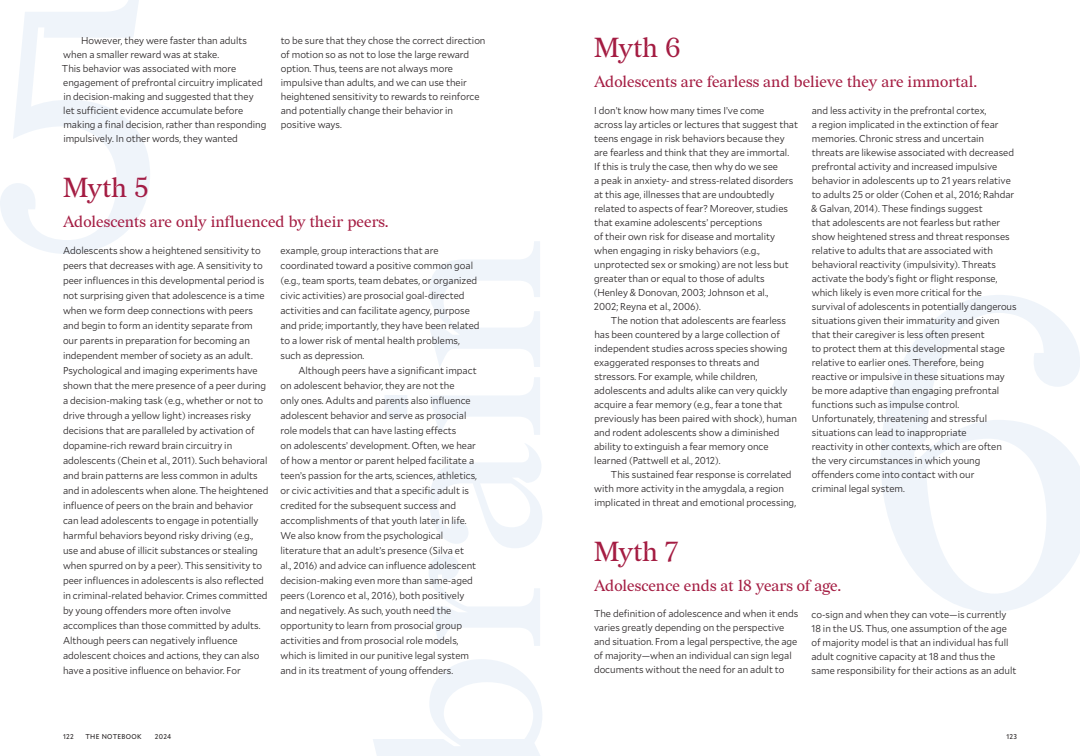
<style>
.page{position:relative;width:1080px;height:756px;background:#fff}
.page>*{position:absolute;margin:0;border:0;box-sizing:border-box;transform-origin:0 0}
.t1{font:27.5px "Redaction";letter-spacing:-.01em;color:#a41c42}
.t2{font:16px "Redaction";color:#a41c42}
.t3{font:300 10px/14px "Mallory Compact";color:#231f20}
.t4{font:7px "Mallory Compact";letter-spacing:.04em;color:#231f20}
</style>
<div class="page">
<svg style="left:373px;top:241px;width:169px;height:515px"></svg>
<svg style="left:881px;top:295px;width:199px;height:317px"></svg>
<svg style="left:0;top:0;width:150px;height:254px"></svg>
<p class="t3" style="left:62px;top:33px;width:206px;text-indent:19px">However, they were faster than adults when a smaller reward was at stake.<br>This behavior was associated with more engagement of prefrontal circuitry implicated in decision-making and suggested that they<br>let sufficient evidence accumulate before making a final decision, rather than responding impulsively. In other words, they wanted</p>
<p class="t3" style="left:281px;top:33px;width:206px">to be sure that they chose the correct direction of motion so as not to lose the large reward option. Thus, teens are not always more impulsive than adults, and we can use their heightened sensitivity to rewards to reinforce and potentially change their behavior in positive ways.</p>
<p class="t1" style="left:63px;top:170px;width:87px">Myth 5</p>
<p class="t2" style="left:63px;top:212px;width:327px">Adolescents are only influenced by their peers.</p>
<p class="t3" style="left:63px;top:242px;width:207px;line-height:15px">Adolescents show a heightened sensitivity to peers that decreases with age. A sensitivity to peer influences in this developmental period is not surprising given that adolescence is a time when we form deep connections with peers and begin to form an identity separate from our parents in preparation for becoming an independent member of society as an adult.<br>Psychological and imaging experiments have shown that the mere presence of a peer during a decision-making task (e.g., whether or not to drive through a yellow light) increases risky decisions that are paralleled by activation of dopamine-rich reward brain circuitry in adolescents (Chein et al., 2011). Such behavioral and brain patterns are less common in adults and in adolescents when alone. The heightened influence of peers on the brain and behavior can lead adolescents to engage in potentially harmful behaviors beyond risky driving (e.g., use and abuse of illicit substances or stealing when spurred on by a peer). This sensitivity to peer influences in adolescents is also reflected in criminal-related behavior. Crimes committed by young offenders more often involve accomplices than those committed by adults.<br>Although peers can negatively influence adolescent choices and actions, they can also have a positive influence on behavior. For</p>
<p class="t3" style="left:280px;top:242px;width:201px;line-height:15px">example, group interactions that are coordinated toward a positive common goal (e.g., team sports, team debates, or organized civic activities) are prosocial goal-directed activities and can facilitate agency, purpose and pride; importantly, they have been related to a lower risk of mental health problems, such as depression.</p>
<p class="t3" style="left:280px;top:362px;width:198px;line-height:15px;text-indent:18px">Although peers have a significant impact on adolescent behavior, they are not the<br>only ones. Adults and parents also influence adolescent behavior and serve as prosocial role models that can have lasting effects<br>on adolescents’ development. Often, we hear of how a mentor or parent helped facilitate a teen’s passion for the arts, sciences, athletics, or civic activities and that a specific adult is credited for the subsequent success and accomplishments of that youth later in life.<br>We also know from the psychological literature that an adult’s presence (Silva et al., 2016) and advice can influence adolescent decision-making even more than same-aged peers (Lorenco et al., 2016), both positively and negatively. As such, youth need the opportunity to learn from prosocial group activities and from prosocial role models, which is limited in our punitive legal system and in its treatment of young offenders.</p>
<p class="t1" style="left:594px;top:30px;width:88px">Myth 6</p>
<p class="t2" style="left:594px;top:72px;width:385px">Adolescents are fearless and believe they are immortal.</p>
<p class="t3" style="left:594px;top:103px;width:206px">I don’t know how many times I’ve come<br>across lay articles or lectures that suggest that teens engage in risk behaviors because they are fearless and think that they are immortal.<br>If this is truly the case, then why do we see<br>a peak in anxiety- and stress-related disorders at this age, illnesses that are undoubtedly related to aspects of fear? Moreover, studies that examine adolescents’ perceptions<br>of their own risk for disease and mortality when engaging in risky behaviors (e.g., unprotected sex or smoking) are not less but greater than or equal to those of adults (Henley &amp; Donovan, 2003; Johnson et al.,<br>2002; Reyna et al., 2006).</p>
<p class="t3" style="left:594px;top:313px;width:204px;text-indent:17px">The notion that adolescents are fearless has been countered by a large collection of independent studies across species showing exaggerated responses to threats and stressors. For example, while children, adolescents and adults alike can very quickly acquire a fear memory (e.g., fear a tone that previously has been paired with shock), human and rodent adolescents show a diminished ability to extinguish a fear memory once learned (Pattwell et al., 2012).</p>
<p class="t3" style="left:594px;top:467px;width:203px;text-indent:17px">This sustained fear response is correlated with more activity in the amygdala, a region implicated in threat and emotional processing,</p>
<p class="t3" style="left:811px;top:103px;width:207px">and less activity in the prefrontal cortex,<br>a region implicated in the extinction of fear memories. Chronic stress and uncertain threats are likewise associated with decreased prefrontal activity and increased impulsive behavior in adolescents up to 21 years relative to adults 25 or older (Cohen et al., 2016; Rahdar &amp; Galvan, 2014). These findings suggest<br>that adolescents are not fearless but rather show heightened stress and threat responses relative to adults that are associated with behavioral reactivity (impulsivity). Threats activate the body’s fight or flight response, which likely is even more critical for the survival of adolescents in potentially dangerous situations given their immaturity and given that their caregiver is less often present<br>to protect them at this developmental stage relative to earlier ones. Therefore, being reactive or impulsive in these situations may be more adaptive than engaging prefrontal functions such as impulse control.<br>Unfortunately, threatening and stressful situations can lead to inappropriate<br>reactivity in other contexts, which are often the very circumstances in which young offenders come into contact with our<br>criminal legal system.</p>
<p class="t1" style="left:594px;top:534px;width:86px">Myth 7</p>
<p class="t2" style="left:594px;top:576px;width:249px">Adolescence ends at 18 years of age.</p>
<p class="t3" style="left:594px;top:606px;width:206px">The definition of adolescence and when it ends varies greatly depending on the perspective and situation. From a legal perspective, the age of majority—when an individual can sign legal documents without the need for an adult to</p>
<p class="t3" style="left:812px;top:607px;width:206px">co-sign and when they can vote—is currently 18 in the US. Thus, one assumption of the age of majority model is that an individual has full adult cognitive capacity at 18 and thus the same responsibility for their actions as an adult</p>
<p class="t4" style="left:63px;top:731px;width:12px">122</p>
<p class="t4" style="left:85px;top:731px;width:58px">THE NOTEBOOK</p>
<p class="t4" style="left:155px;top:731px;width:18px">2024</p>
<p class="t4" style="left:1006px;top:731px;width:12px">123</p>
</div>
